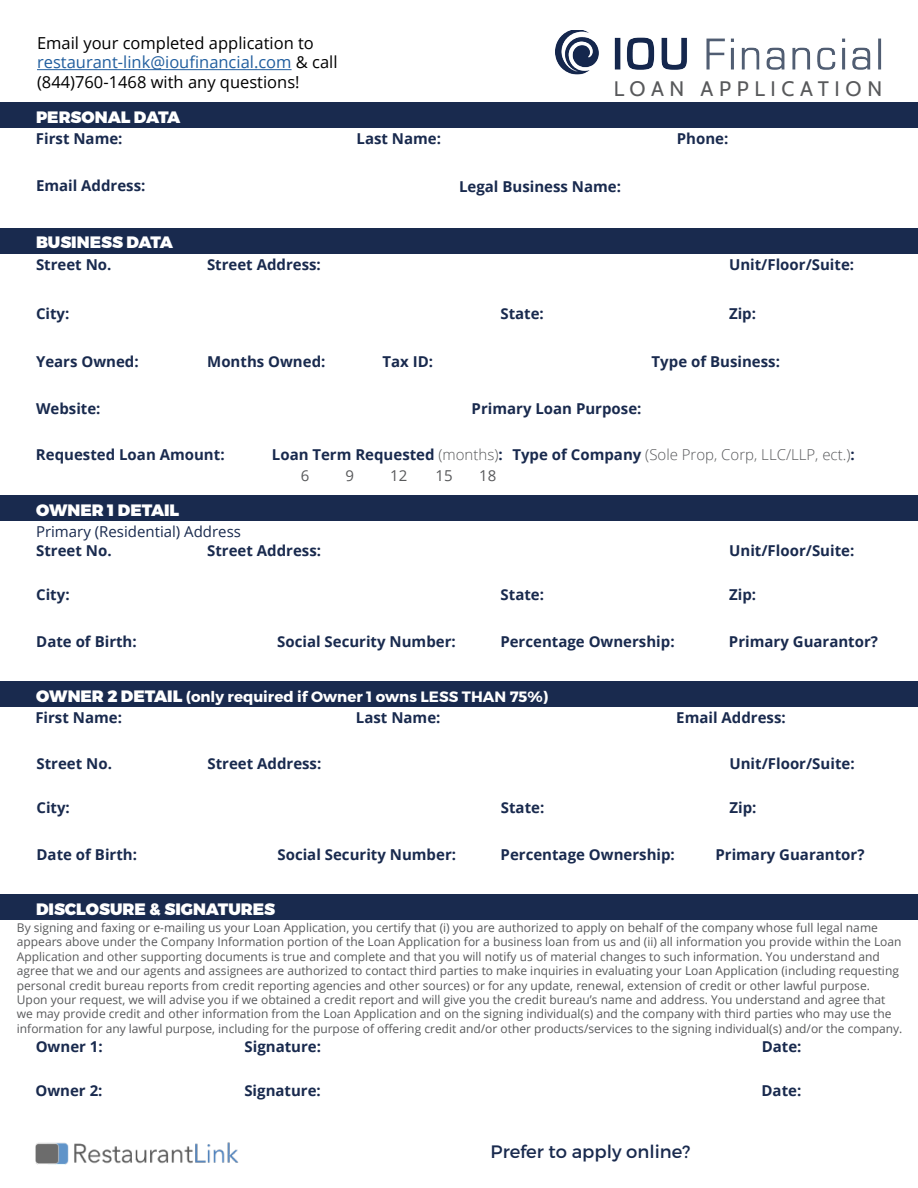
<style>
.page{position:relative;width:918px;height:1188px;background:#fff}
.page>*{position:absolute;margin:0;border:0;box-sizing:border-box;transform-origin:0 0}
.t1{font:21px "Cabin";letter-spacing:.27em;color:#58595b}
.t2{font:18px "Montserrat";color:#192a4e}
.t3{font:16.5px/19.8px "Open Sans";color:#000}
.t4{font:900 16.5px "Montserrat";color:#fff}
.t5{font:700 15px "Open Sans";color:#192a4e}
.t6{font:300 15px "Open Sans";color:#58595b}
.t7{font:700 15px "Montserrat";color:#fff}
.t8{font:15px "Open Sans";color:#192a4e}
.t9{font:15px "Open Sans";color:#58595b}
.t10{font:12px/14.4px "Open Sans";color:#58595b}
.s1{color:#215e9e}
.s2{font-weight:700;color:#192a4e}
.s3{font-weight:900;font-size:16.5px}
</style>
<div class="page">
<img style="left:555px;top:30px;width:327px;height:45px">
<div style="left:0;top:102px;width:918px;height:26px;background:#192a4e"></div>
<div style="left:0;top:496px;width:918px;height:25px;background:#192a4e"></div>
<div style="left:0;top:682px;width:918px;height:25px;background:#192a4e"></div>
<div style="left:0;top:228px;width:918px;height:25px;background:#192a4e"></div>
<div style="left:0;top:894px;width:918px;height:26px;background:#192a4e"></div>
<hr style="left:37px;top:69px;width:255px;height:1px;background:#215e9e">
<img style="left:35px;top:1142px;width:204px;height:23px">
<h3 class="t3" style="left:37px;top:32px;width:302px">Email your completed application to <span class="s1">restaurant-link@ioufinancial.com</span> &amp; call (844)760-1468 with any questions!</h3>
<h3 class="t4" style="left:36px;top:107px;width:146px">PERSONAL DATA</h3>
<h1 class="t1" style="left:614px;top:76px;width:270px">LOAN APPLICATION</h1>
<p class="t5" style="left:36px;top:128px;width:88px">First Name:</p>
<p class="t5" style="left:357px;top:128px;width:86px">Last Name:</p>
<p class="t5" style="left:36px;top:175px;width:111px">Email Address:</p>
<p class="t5" style="left:459px;top:176px;width:163px">Legal Business Name:</p>
<h3 class="t4" style="left:36px;top:232px;width:138px">BUSINESS DATA</h3>
<p class="t5" style="left:677px;top:128px;width:53px">Phone:</p>
<p class="t5" style="left:36px;top:254px;width:77px">Street No.</p>
<p class="t5" style="left:207px;top:254px;width:115px">Street Address:</p>
<p class="t5" style="left:729px;top:254px;width:127px">Unit/Floor/Suite:</p>
<p class="t5" style="left:36px;top:303px;width:35px">City:</p>
<p class="t5" style="left:500px;top:303px;width:45px">State:</p>
<p class="t5" style="left:729px;top:303px;width:29px">Zip:</p>
<p class="t5" style="left:36px;top:351px;width:104px">Years Owned:</p>
<p class="t5" style="left:207px;top:351px;width:120px">Months Owned:</p>
<p class="t5" style="left:383px;top:351px;width:52px">Tax ID:</p>
<p class="t5" style="left:652px;top:351px;width:130px">Type of Business:</p>
<p class="t5" style="left:36px;top:398px;width:66px">Website:</p>
<p class="t5" style="left:472px;top:398px;width:171px">Primary Loan Purpose:</p>
<p class="t5" style="left:36px;top:444px;width:190px">Requested Loan Amount:</p>
<p class="t6" style="left:272px;top:444px;width:584px"><span class="s2">Loan Term Requested</span> (months)<span class="s2">: Type of Company</span> (Sole Prop, Corp, LLC/LLP, ect.)<span class="s2">:</span></p>
<h3 class="t4" style="left:36px;top:500px;width:145px">OWNER 1 DETAIL</h3>
<p class="t8" style="left:36px;top:522px;width:207px">Primary (Residential) Address</p>
<p class="t9" style="left:301px;top:465px;width:10px">6</p>
<p class="t9" style="left:346px;top:465px;width:10px">9</p>
<p class="t9" style="left:390px;top:465px;width:19px">12</p>
<p class="t9" style="left:436px;top:465px;width:19px">15</p>
<p class="t9" style="left:479px;top:465px;width:19px">18</p>
<p class="t5" style="left:36px;top:540px;width:77px">Street No.</p>
<p class="t5" style="left:207px;top:540px;width:115px">Street Address:</p>
<p class="t5" style="left:729px;top:540px;width:127px">Unit/Floor/Suite:</p>
<p class="t5" style="left:36px;top:584px;width:35px">City:</p>
<p class="t5" style="left:501px;top:584px;width:45px">State:</p>
<p class="t5" style="left:729px;top:584px;width:29px">Zip:</p>
<p class="t5" style="left:36px;top:631px;width:102px">Date of Birth:</p>
<p class="t5" style="left:277px;top:631px;width:180px">Social Security Number:</p>
<p class="t5" style="left:500px;top:631px;width:176px">Percentage Ownership:</p>
<p class="t5" style="left:729px;top:631px;width:151px">Primary Guarantor?</p>
<p class="t7" style="left:36px;top:687px;width:514px"><span class="s3">OWNER 2 DETAIL</span> (only required if Owner 1 owns LESS THAN 75%)</p>
<p class="t5" style="left:35px;top:707px;width:88px">First Name:</p>
<p class="t5" style="left:356px;top:707px;width:86px">Last Name:</p>
<p class="t5" style="left:676px;top:707px;width:111px">Email Address:</p>
<p class="t5" style="left:36px;top:753px;width:77px">Street No.</p>
<p class="t5" style="left:207px;top:753px;width:115px">Street Address:</p>
<p class="t5" style="left:729px;top:753px;width:127px">Unit/Floor/Suite:</p>
<p class="t5" style="left:36px;top:797px;width:35px">City:</p>
<p class="t5" style="left:501px;top:797px;width:45px">State:</p>
<p class="t5" style="left:729px;top:797px;width:29px">Zip:</p>
<p class="t5" style="left:37px;top:844px;width:102px">Date of Birth:</p>
<p class="t5" style="left:277px;top:844px;width:180px">Social Security Number:</p>
<p class="t5" style="left:501px;top:844px;width:176px">Percentage Ownership:</p>
<p class="t5" style="left:715px;top:844px;width:151px">Primary Guarantor?</p>
<h3 class="t4" style="left:36px;top:898px;width:241px">DISCLOSURE &amp; SIGNATURES</h3>
<p class="t10" style="left:17px;top:920px;width:887px">By signing and faxing or e-mailing us your Loan Application, you certify that (i) you are authorized to apply on behalf of the company whose full legal name appears above under the Company Information portion of the Loan Application for a business loan from us and (ii) all information you provide within the Loan Application and other supporting documents is true and complete and that you will notify us of material changes to such information. You understand and agree that we and our agents and assignees are authorized to contact third parties to make inquiries in evaluating your Loan Application (including requesting personal credit bureau reports from credit reporting agencies and other sources) or for any update, renewal, extension of credit or other lawful purpose.<br>Upon your request, we will advise you if we obtained a credit report and will give you the credit bureau’s name and address. You understand and agree that we may provide credit and other information from the Loan Application and on the signing individual(s) and the company with third parties who may use the information for any lawful purpose, including for the purpose of offering credit and/or other products/services to the signing individual(s) and/or the company.</p>
<p class="t5" style="left:36px;top:1036px;width:69px">Owner 1:</p>
<p class="t5" style="left:245px;top:1036px;width:78px">Signature:</p>
<p class="t5" style="left:762px;top:1036px;width:41px">Date:</p>
<p class="t5" style="left:35px;top:1080px;width:69px">Owner 2:</p>
<p class="t5" style="left:244px;top:1080px;width:78px">Signature:</p>
<p class="t5" style="left:762px;top:1080px;width:41px">Date:</p>
<h2 class="t2" style="left:491px;top:1141px;width:201px">Prefer to apply online?</h2>
</div>
